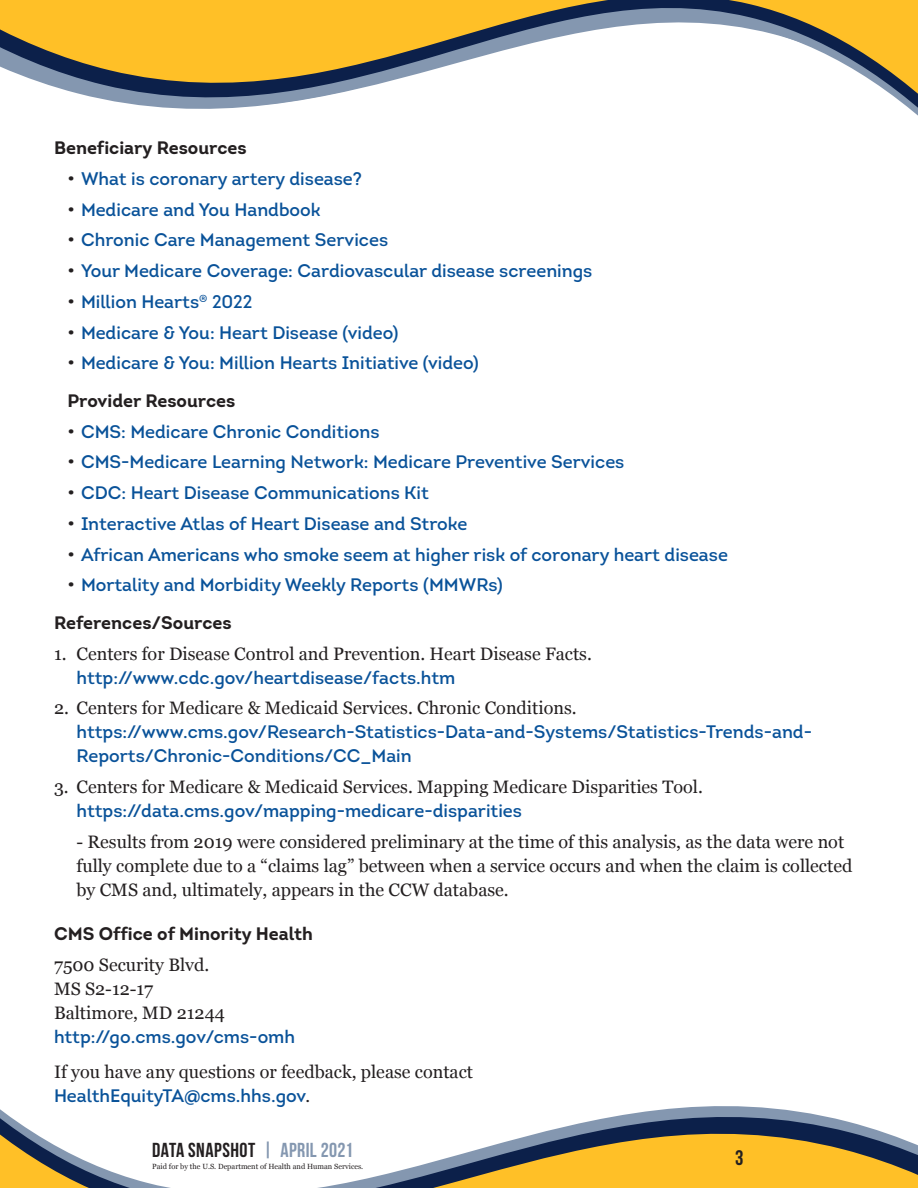
<style>
.page{position:relative;width:918px;height:1188px;background:#fff}
.page>*{position:absolute;margin:0;border:0;box-sizing:border-box;transform-origin:0 0}
.t1{font:21px "Bebas Neue";color:#231f20}
.t2{font:20.25px "Bebas Neue";letter-spacing:.02em;color:#231f20}
.NUMBER_LIST{font:18px/24px "Intro";color:#095299}
.NUMBER_LIST-2{font:18px/24px "Georgia";color:#231f20}
.NUMBER_LIST-3{font:700 18px "Intro";color:#231f20}
.t3{font:7.5px "Georgia";color:#231f20}
.s1{color:#231f20}
.s2{font-family:"Intro";color:#095299}
.s3{font-family:"Georgia";color:#231f20}
.s4{font-family:"Intro"}
.s5{color:#8497b0}
</style>
<div class="page">
<svg style="left:0;top:1106px;width:918px;height:82px"></svg>
<svg style="left:0;top:0;width:918px;height:116px"></svg>
<p class="NUMBER_LIST-3" style="left:54px;top:136px;width:194px">Beneficiary Resources</p>
<p class="NUMBER_LIST" style="left:68px;top:166px;width:296px"><span class="s1">•</span> What is coronary artery disease?</p>
<p class="NUMBER_LIST" style="left:68px;top:197px;width:255px"><span class="s1">•</span> Medicare and You Handbook</p>
<p class="NUMBER_LIST" style="left:68px;top:228px;width:322px"><span class="s1">•</span> Chronic Care Management Services</p>
<p class="NUMBER_LIST" style="left:68px;top:259px;width:526px"><span class="s1">•</span> Your Medicare Coverage: Cardiovascular disease screenings</p>
<p class="NUMBER_LIST" style="left:68px;top:289px;width:186px"><span class="s1">•</span> Million Hearts<sup>®</sup> 2022</p>
<p class="NUMBER_LIST" style="left:68px;top:320px;width:332px"><span class="s1">•</span> Medicare &amp; You: Heart Disease (video)</p>
<p class="NUMBER_LIST" style="left:68px;top:351px;width:413px"><span class="s1">•</span> Medicare &amp; You: Million Hearts Initiative (video)</p>
<p class="NUMBER_LIST-3" style="left:68px;top:389px;width:169px">Provider Resources</p>
<p class="NUMBER_LIST" style="left:68px;top:419px;width:314px"><span class="s1">•</span> CMS: Medicare Chronic Conditions</p>
<p class="NUMBER_LIST" style="left:68px;top:450px;width:558px"><span class="s1">•</span> CMS-Medicare Learning Network: Medicare Preventive Services</p>
<p class="NUMBER_LIST" style="left:68px;top:481px;width:363px"><span class="s1">•</span> CDC: Heart Disease Communications Kit</p>
<p class="NUMBER_LIST" style="left:68px;top:511px;width:402px"><span class="s1">•</span> Interactive Atlas of Heart Disease and Stroke</p>
<p class="NUMBER_LIST" style="left:68px;top:542px;width:662px"><span class="s1">•</span> African Americans who smoke seem at higher risk of coronary heart disease</p>
<p class="NUMBER_LIST" style="left:68px;top:573px;width:437px"><span class="s1">•</span> Mortality and Morbidity Weekly Reports (MMWRs)</p>
<p class="NUMBER_LIST-3" style="left:54px;top:611px;width:179px">References/Sources</p>
<p class="NUMBER_LIST-2" style="left:76px;top:641px;width:517px;text-indent:-22px">1. Centers for Disease Control and Prevention. Heart Disease Facts. <span class="s2">http://www.cdc.gov/heartdisease/facts.htm</span></p>
<p class="NUMBER_LIST" style="left:76px;top:696px;width:737px;text-indent:-22px"><span class="s3">2. Centers for Medicare &amp; Medicaid Services. Chronic Conditions. </span>https://www.cms.gov/Research-Statistics-Data-and-Systems/Statistics-Trends-and-<br>Reports/Chronic-Conditions/CC_Main</p>
<p class="NUMBER_LIST-2" style="left:76px;top:774px;width:628px;text-indent:-22px">3. Centers for Medicare &amp; Medicaid Services. Mapping Medicare Disparities Tool. <span class="s2">https://data.cms.gov/mapping-medicare-disparities</span></p>
<p class="NUMBER_LIST-2" style="left:76px;top:829px;width:777px">- Results from 2019 were considered preliminary at the time of this analysis, as the data were not fully complete due to a “claims lag” between when a service occurs and when the claim is collected by CMS and, ultimately, appears in the CCW database.</p>
<p class="NUMBER_LIST-3" style="left:54px;top:922px;width:261px">CMS Office of Minority Health</p>
<p class="NUMBER_LIST-2" style="left:54px;top:952px;width:243px">7500 Security Blvd.<br>MS S2-12-17<br>Baltimore, MD 21244 <span class="s2">http://go.cms.gov/cms-omh</span></p>
<p class="NUMBER_LIST-2" style="left:54px;top:1059px;width:421px">If you have any questions or feedback, please contact<br><span class="s2">HealthEquityTA@cms.hhs.gov</span><span class="s4">.</span></p>
<p class="t2" style="left:152px;top:1139px;width:202px">DATA SNAPSHOT <span class="s5">| APRIL 2021</span></p>
<p class="t3" style="left:152px;top:1161px;width:213px">Paid for by the U.S. Department of Health and Human Services.</p>
<p class="t1" style="left:735px;top:1146px;width:10px">3</p>
</div>
